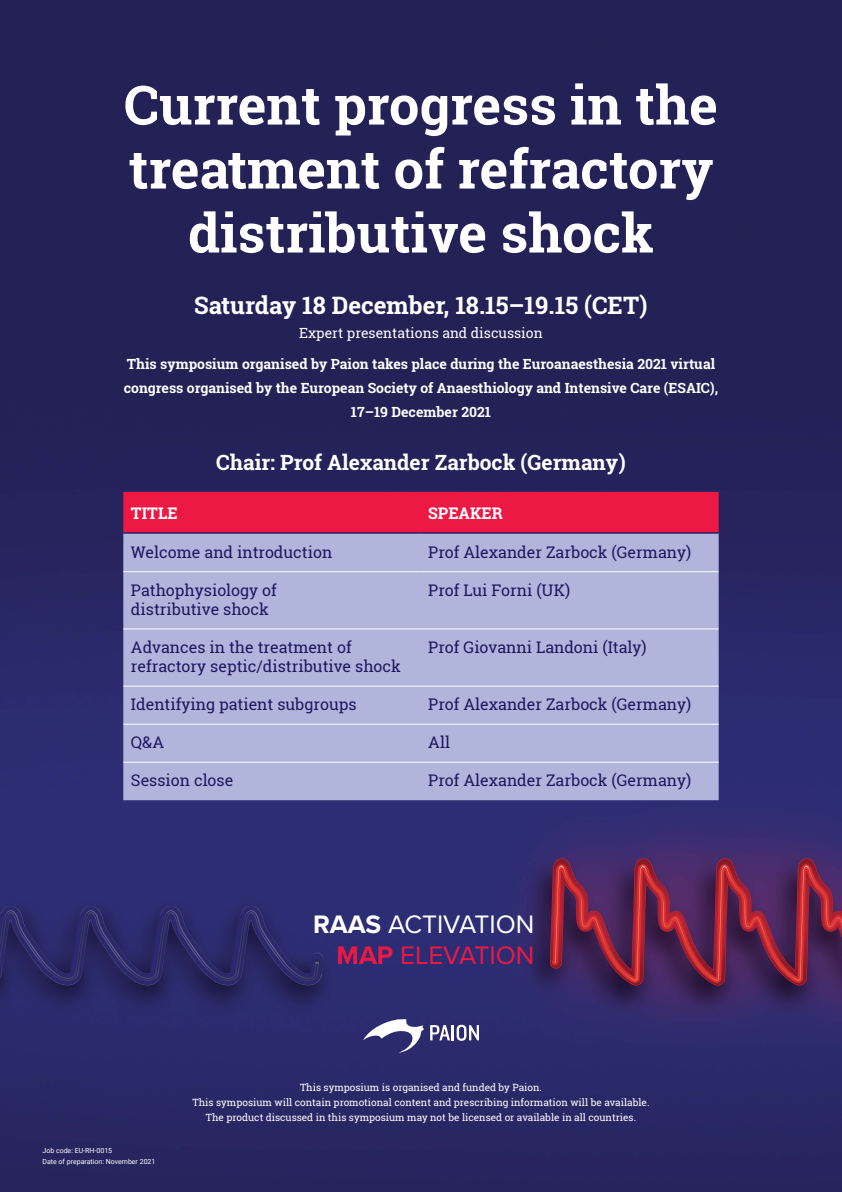
<style>
.page{position:relative;width:842px;height:1192px;background:#fff}
.page>*{position:absolute;margin:0;border:0;box-sizing:border-box;transform-origin:0 0}
.t1{font:700 54px/64px "Roboto Slab";color:#fff;text-align:center}
.t2{font:26.2px/31.4px "Proxima Nova";color:#fff;text-align:right}
.t3{font:700 24px "Roboto Slab";color:#fff}
.t4{font:700 21px "Roboto Slab";color:#fff}
.t5{font:16px/19.2px "Roboto Slab";color:#1d1760}
.t6{font:700 16px "Roboto Slab";color:#fff}
.t7{font:700 14px/24px "Roboto Slab";color:#fff;text-align:center}
.t8{font:14px "Roboto Slab";color:#fff}
.t9{font:10px/15px "Roboto Slab";color:#fff;text-align:center}
.t10{font:7px/11px "Roboto";color:#fff}
.s1{font-weight:700}
.s2{font-weight:700;color:#ed1944}
.s3{color:#ed1944}
</style>
<div class="page">
<img style="left:0;top:0;width:842px;height:1192px">
<svg style="left:430px;top:1025px;width:49px;height:16px"></svg>
<svg style="left:363px;top:1019px;width:61px;height:34px"></svg>
<div style="left:123px;top:492px;width:596px;height:40px;background:#ed1944"></div>
<div style="left:123px;top:534px;width:596px;height:266px;background:#b2b5db"></div>
<hr style="left:123px;top:571px;width:298px;height:1px;background:#fff">
<hr style="left:421px;top:571px;width:298px;height:1px;background:#fff">
<hr style="left:123px;top:629px;width:298px;height:1px;background:#fff">
<hr style="left:421px;top:629px;width:298px;height:1px;background:#fff">
<hr style="left:123px;top:686px;width:298px;height:1px;background:#fff">
<hr style="left:421px;top:686px;width:298px;height:1px;background:#fff">
<hr style="left:123px;top:724px;width:298px;height:1px;background:#fff">
<hr style="left:421px;top:724px;width:298px;height:1px;background:#fff">
<hr style="left:123px;top:762px;width:298px;height:1px;background:#fff">
<hr style="left:421px;top:762px;width:298px;height:1px;background:#fff">
<hr style="left:123px;top:532px;width:298px;height:2px;background:#1d1760">
<hr style="left:421px;top:532px;width:298px;height:2px;background:#1d1760">
<h1 class="t1" style="left:124px;top:72px;width:595px">Current progress in the treatment of refractory distributive shock</h1>
<h3 class="t3" style="left:194px;top:289px;width:455px">Saturday 18 December, 18.15–19.15 (CET)</h3>
<p class="t8" style="left:299px;top:323px;width:245px">Expert presentations and discussion</p>
<p class="t7" style="left:124px;top:352px;width:596px">This symposium organised by Paion takes place during the Euroanaesthesia 2021 virtual congress organised by the European Society of Anaesthiology and Intensive Care (ESAIC),<br>17–19 December 2021</p>
<h3 class="t4" style="left:216px;top:448px;width:411px">Chair: Prof Alexander Zarbock (Germany)</h3>
<p class="t6" style="left:131px;top:502px;width:48px">TITLE</p>
<p class="t6" style="left:428px;top:502px;width:76px">SPEAKER</p>
<p class="t5" style="left:131px;top:542px;width:203px">Welcome and introduction</p>
<p class="t5" style="left:428px;top:542px;width:264px">Prof Alexander Zarbock (Germany)</p>
<p class="t5" style="left:131px;top:580px;width:147px">Pathophysiology of distributive shock</p>
<p class="t5" style="left:428px;top:580px;width:143px">Prof Lui Forni (UK)</p>
<p class="t5" style="left:131px;top:637px;width:271px">Advances in the treatment of refractory septic/distributive shock</p>
<p class="t5" style="left:428px;top:637px;width:220px">Prof Giovanni Landoni (Italy)</p>
<p class="t5" style="left:131px;top:694px;width:227px">Identifying patient subgroups</p>
<p class="t5" style="left:428px;top:694px;width:264px">Prof Alexander Zarbock (Germany)</p>
<p class="t5" style="left:131px;top:732px;width:35px">Q&amp;A</p>
<p class="t5" style="left:428px;top:732px;width:23px">All</p>
<p class="t5" style="left:131px;top:771px;width:104px">Session close</p>
<p class="t5" style="left:428px;top:771px;width:264px">Prof Alexander Zarbock (Germany)</p>
<h2 class="t2" style="left:313px;top:907px;width:223px"><span class="s1">RAAS</span> ACTIVATION<br><span class="s2">MAP</span> <span class="s3">ELEVATION</span></h2>
<p class="t10" style="left:43px;top:1144px;width:114px">Job code: EU-RH-0015<br>Date of preparation: November 2021</p>
<p class="t9" style="left:193px;top:1080px;width:458px">This symposium is organised and funded by Paion.<br>This symposium will contain promotional content and prescribing information will be available.<br>The product discussed in this symposium may not be licensed or available in all countries.</p>
</div>
